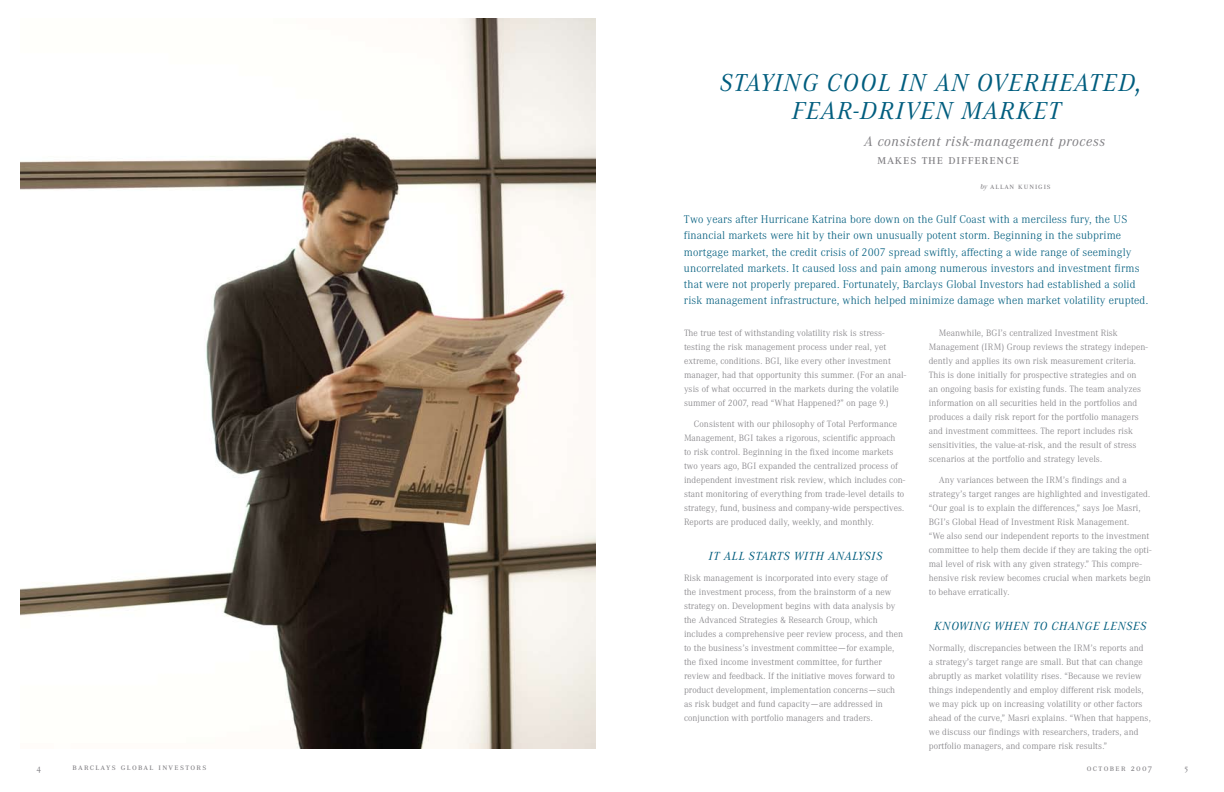
<style>
.page{position:relative;width:1224px;height:792px;background:#fff}
.page>*{position:absolute;margin:0;border:0;box-sizing:border-box;transform-origin:0 0}
.t1{font:italic 24px/28px "Corporate ABQ";letter-spacing:.07em;color:#005d7e;text-align:center}
.t2{font:italic 13.5px "Corporate ABQ";letter-spacing:.05em;color:#807f83}
.t3{font:13px "Corporate A Expert BQ";letter-spacing:.07em;color:#807f83}
.t4{font:italic 11.5px "Corporate ABQ";letter-spacing:.07em;color:#005d7e}
.t5{font:300 11px/16px "Corporate ABQ";letter-spacing:.01em;color:#005d7e}
.t6{font:300 9px/14px "Corporate ABQ";letter-spacing:.005em;color:#807f83}
.t7{font:8.5px "Corporate A Expert BQ";letter-spacing:.15em;color:#807f83}
.t8{font:8px "Corporate A Expert BQ";letter-spacing:.12em;color:#807f83}
.s1{font-family:"Corporate ABQ";font-style:italic;font-size:7px}
.s2{font-family:"Helvetica Neue"}
.s3{font-size:8.9px}
</style>
<div class="page">
<img style="left:21px;top:18px;width:574px;height:731px">
<h1 class="t1" style="left:720px;top:68px;width:424px">STAYING COOL IN AN OVERHEATED,<br>FEAR-DRIVEN MARKET</h1>
<h2 class="t2" style="left:864px;top:133px;width:242px">A CONSISTENT RISK-MANAGEMENT PROCESS</h2>
<h3 class="t3" style="left:877px;top:152px;width:143px">makes the difference</h3>
<p class="t8" style="left:980px;top:181px;width:72px"><span class="s1">BY</span> allan kunigis</p>
<p class="t5" style="left:684px;top:212px;width:466px">Two years after Hurricane Katrina bore down on the Gulf Coast with a merciless fury, the US financial markets were hit by their own unusually potent storm. Beginning in the subprime mortgage market, the credit crisis of 2007 spread swiftly, affecting a wide range of seemingly uncorrelated markets. It caused loss and pain among numerous investors and investment firms that were not properly prepared. Fortunately, Barclays Global Investors had established a solid risk management infrastructure, which helped minimize damage when market volatility erupted.</p>
<p class="t6" style="left:684px;top:326px;width:224px">The true test of withstanding volatility risk is stress&shy;testing the risk management process under real, yet extreme, conditions. BGI, like every other investment manager, had that opportunity this summer. (For an anal&shy;ysis of what occurred in the markets during the volatile summer of 2007, read “What Happened?” on page 9.)</p>
<p class="t6" style="left:684px;top:417px;width:223px;text-indent:10px">Consistent with our philosophy of Total Performance Management, BGI takes a rigorous, scientific approach<br>to risk control. Beginning in the fixed income markets two years ago, BGI expanded the centralized process of independent investment risk review, which includes con&shy;stant monitoring of everything from trade-level details to strategy, fund, business and company-wide perspectives.<br>Reports are produced daily, weekly, and monthly.</p>
<p class="t4" style="left:709px;top:549px;width:174px">IT ALL STARTS WITH ANALYSIS</p>
<p class="t6" style="left:684px;top:571px;width:221px">Risk management is incorporated into every stage of<br>the investment process, from the brainstorm of a new strategy on. Development begins with data analysis by the Advanced Strategies &amp; Research Group, which includes a comprehensive peer review process, and then to the business’s investment committee<span class="s2">—</span>for example, the fixed income investment committee, for further review and feedback. If the initiative moves forward to product development, implementation concerns<span class="s2">—</span>such as risk budget and fund capacity<span class="s2">—</span>are addressed in conjunction with portfolio managers and traders.</p>
<p class="t6" style="left:929px;top:326px;width:221px;text-indent:10px">Meanwhile, BGI’s centralized Investment Risk Management (IRM) Group reviews the strategy indepen&shy;dently and applies its own risk measurement criteria.<br>This is done initially for prospective strategies and on an ongoing basis for existing funds. The team analyzes information on all securities held in the portfolios and produces a daily risk report for the portfolio managers and investment committees. The report includes risk sensitivities, the value-at-risk, and the result of stress scenarios at the portfolio and strategy levels.</p>
<p class="t6" style="left:929px;top:473px;width:224px;text-indent:10px">Any variances between the IRM’s findings and a strategy’s target ranges are highlighted and investigated. “Our goal is to explain the differences,” says Joe Masri, BGI’s Global Head of Investment Risk Management.<br>“We also send our independent reports to the investment committee to help them decide if they are taking the opti&shy;mal level of risk with any given strategy.” This compre&shy;hensive risk review becomes crucial when markets begin to behave erratically.</p>
<p class="t4" style="left:934px;top:619px;width:213px">KNOWING WHEN TO CHANGE LENSES</p>
<p class="t6" style="left:929px;top:641px;width:224px">Normally, discrepancies between the IRM’s reports and<br>a strategy’s target range are small. But that can change abruptly as market volatility rises. “Because we review things independently and employ different risk models, we may pick up on increasing volatility or other factors ahead of the curve,” Masri explains. “When that happens, we discuss our findings with researchers, traders, and portfolio managers, and compare risk results.”</p>
<p class="t7" style="left:37px;top:763px;width:6px">4</p>
<p class="t7" style="left:73px;top:763px;width:136px">barclays global investors</p>
<p class="t7" style="left:1087px;top:763px;width:67px">october <span class="s3">2007</span></p>
<p class="t7" style="left:1185px;top:763px;width:5px">5</p>
</div>
